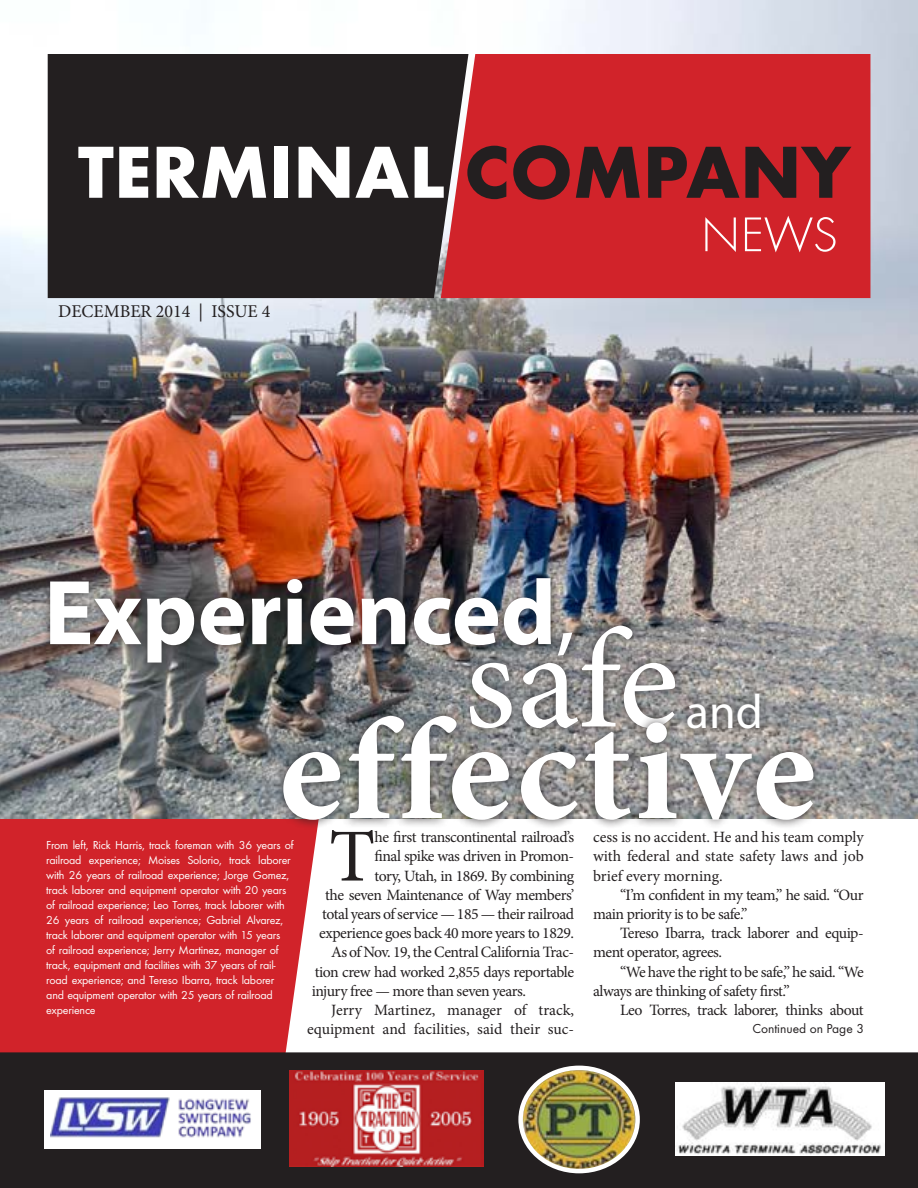
<style>
.page{position:relative;width:918px;height:1188px;background:#fff}
.page>*{position:absolute;margin:0;border:0;box-sizing:border-box;transform-origin:0 0}
.t1{font:700 145.5px "Minion Pro";letter-spacing:.025em;color:#fff}
.t2{font:141.75px "Minion Pro";color:#fff}
.t3{font:700 92.85px "Myriad Pro";color:#fff}
.t4{font:800 76.5px "Function LH";color:#fff}
.t5{font:74.85px "Minion Pro";color:#231f20}
.t6{font:300 50.55px "Function LH";color:#fff}
.t7{font:48.15px "Myriad Pro";color:#fff}
.t8{font:18px "Minion Pro";color:#231f20}
.t9{font:15.75px/19.2px "Minion Pro";letter-spacing:-.03em;color:#231f20}
.t10{font:15.75px "Minion Pro";color:#231f20}
.t11{font:13.5px "Function";color:#231f20}
.t12{font:12px/15px "Function";letter-spacing:-.02em;color:#fff}
.s1{color:#231f20}
.s2{font-weight:400}
</style>
<div class="page">
<div style="left:0;top:818px;width:318px;height:234px;background:#d1232a"></div>
<img style="left:0;top:0;width:918px;height:818px">
<div style="left:40px;top:569px;width:541px;height:103px;background:#231f20;opacity:.75"></div>
<div style="left:460px;top:616px;width:225px;height:122px;background:#231f20;opacity:.75"></div>
<div style="left:0;top:1052px;width:918px;height:136px;background:#231f20"></div>
<div style="left:48px;top:54px;width:393px;height:244px;background:#231f20"></div>
<div style="left:441px;top:54px;width:429px;height:244px;background:#d1232a"></div>
<div style="left:44px;top:1090px;width:217px;height:59px;background:#fff"></div>
<img style="left:50px;top:1097px;width:201px;height:41px">
<img style="left:290px;top:1070px;width:194px;height:97px">
<img style="left:675px;top:1082px;width:210px;height:73px">
<img style="left:521px;top:1068px;width:117px;height:103px">
<div style="left:518px;top:1066px;width:122px;height:107px;border:4px solid #fff;border-radius:50%"></div>
<div style="left:274px;top:707px;width:549px;height:123px;background:#231f20;opacity:.75"></div>
<div style="left:678px;top:685px;width:91px;height:53px;background:#231f20;opacity:.75"></div>
<h3 class="t4" style="left:78px;top:127px;width:774px">TERMINAL <span class="s1">COMPANY</span></h3>
<h3 class="t6" style="left:701px;top:207px;width:139px">NEWS</h3>
<p class="t8" style="left:58px;top:299px;width:214px">DECEMBER 2014 | ISSUE 4</p>
<h3 class="t3" style="left:44px;top:552px;width:533px">Experienced<span class="s2">,</span></h3>
<h2 class="t2" style="left:464px;top:586px;width:216px">safe</h2>
<h3 class="t7" style="left:686px;top:682px;width:79px">and</h3>
<h1 class="t1" style="left:279px;top:669px;width:538px">effective</h1>
<p class="t12" style="left:46px;top:837px;width:249px">From left, Rick Harris, track foreman with 36 years of railroad experience; Moises Solorio, track laborer with 26 years of railroad experience; Jorge Gomez, track laborer and equipment operator with 20 years of railroad experience; Leo Torres, track laborer with 26 years of railroad experience; Gabriel Alvarez, track laborer and equipment operator with 15 years<br>of railroad experience; Jerry Martinez, manager of track, equipment and facilities with 37 years of rail&shy;road experience; and Tereso Ibarra, track laborer and equipment operator with 25 years of railroad experience</p>
<h3 class="t5" style="left:329px;top:807px;width:48px">T</h3>
<p class="t9" style="left:374px;top:828px;width:201px">he first transcontinental railroad’s</p>
<p class="t9" style="left:374px;top:847px;width:201px">final spike was driven in Promon-</p>
<p class="t9" style="left:374px;top:866px;width:201px">tory, Utah, in 1869. By combining</p>
<p class="t9" style="left:325px;top:885px;width:251px">the seven Maintenance of Way members’</p>
<p class="t9" style="left:322px;top:904px;width:253px">total years of service — 185 — their railroad</p>
<p class="t9" style="left:319px;top:924px;width:257px">experience goes back 40 more years to 1829.</p>
<p class="t9" style="left:331px;top:943px;width:245px">As of Nov. 19, the Central California Trac-</p>
<p class="t9" style="left:315px;top:962px;width:261px">tion crew had worked 2,855 days reportable</p>
<p class="t9" style="left:312px;top:981px;width:216px">injury free — more than seven years.</p>
<p class="t10" style="left:331px;top:999px;width:244px">Jerry Martinez, manager of track,</p>
<p class="t10" style="left:307px;top:1019px;width:269px">equipment and facilities, said their suc-</p>
<p class="t9" style="left:593px;top:828px;width:272px;text-align:justify">cess is no accident. He and his team comply with federal and state safety laws and job brief every morning.</p>
<p class="t9" style="left:593px;top:885px;width:272px;text-indent:27px">“I’m confident in my team,” he said. “Our main priority is to be safe.”</p>
<p class="t9" style="left:593px;top:924px;width:272px;text-indent:27px">Tereso Ibarra, track laborer and equip&shy;ment operator, agrees.</p>
<p class="t9" style="left:593px;top:962px;width:272px;text-indent:27px">“We have the right to be safe,” he said. “We always are thinking of safety first.”</p>
<p class="t9" style="left:620px;top:1000px;width:245px">Leo Torres, track laborer, thinks about</p>
<p class="t11" style="left:752px;top:1020px;width:113px">Continued on Page 3</p>
</div>
